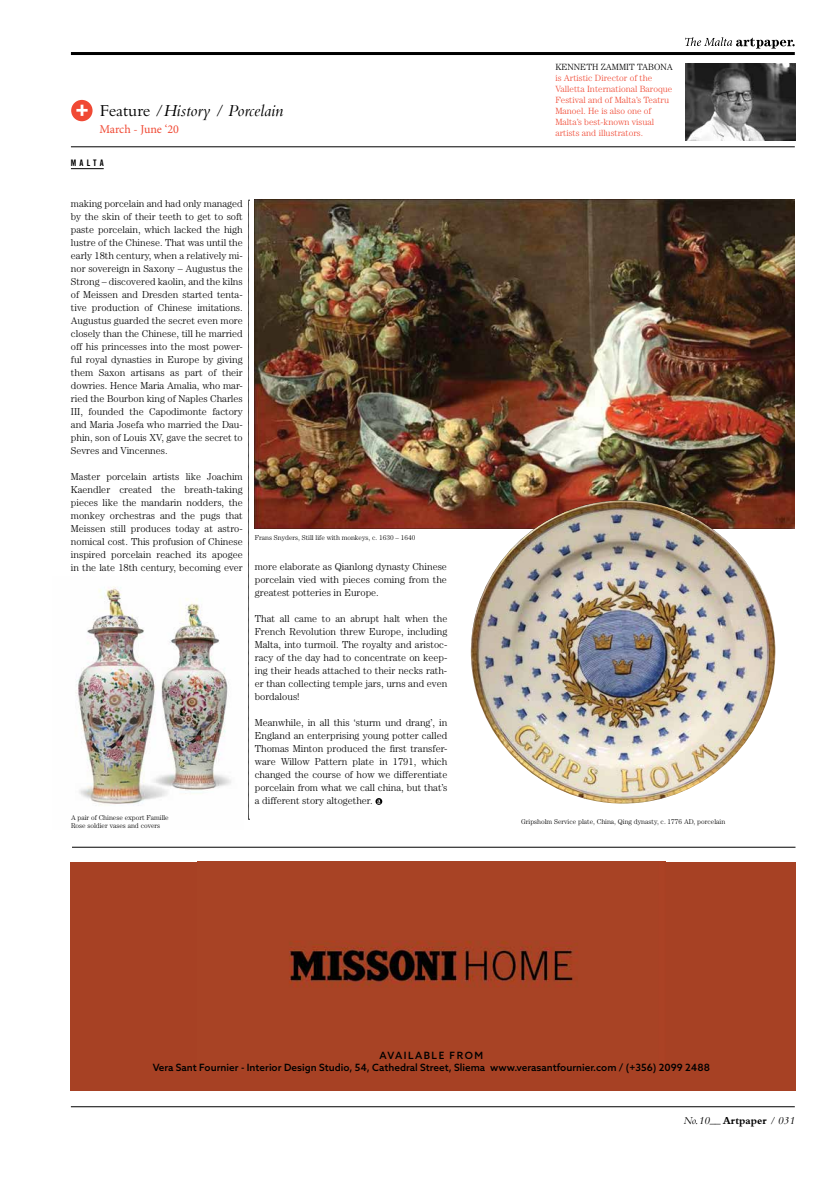
<style>
.page{position:relative;width:837px;height:1177px;background:#fff}
.page>*{position:absolute;margin:0;border:0;box-sizing:border-box;transform-origin:0 0}
.t1{font:italic 17.4px "Bembo";color:#000}
.t2{font:12px "Minion Pro";letter-spacing:-.005em;color:#f04934}
.t3{font:italic 11px "Bembo";color:#000}
.t4{font:300 10px/13px "Century Std";color:#000;text-align:justify}
.t5{font:500 10px/12px "Azo Sans";color:#000;text-align:center}
.t6{font:300 9px/11px "Century Std";color:#f04934}
.t7{font:300 9px "Century Std";color:#000}
.t8{font:9px "Trade Gothic Bold Cond Twenty";letter-spacing:.34em;color:#000}
.t9{font:300 7px/8px "Century Std";color:#000}
.s1{font-style:normal}
.s2{font-weight:700;font-style:normal}
</style>
<div class="page">
<hr style="left:71px;top:52px;width:723px;height:3px;background:#000">
<svg style="left:685px;top:37px;width:109px;height:12px"></svg>
<hr style="left:71px;top:146px;width:723px;height:1px;background:#000">
<hr style="left:71px;top:1106px;width:723px;height:1px;background:#000">
<div style="left:70px;top:861px;width:725px;height:229px;background:#a74124"></div>
<img style="left:289px;top:941px;width:289px;height:46px">
<hr style="left:72px;top:847px;width:723px;height:1px;background:#000">
<img style="left:255px;top:200px;width:539px;height:329px">
<img style="left:685px;top:64px;width:109px;height:76px">
<img style="left:470px;top:500px;width:305px;height:303px">
<hr style="left:71px;top:168px;width:33px;height:1px;background:#000">
<svg style="left:248px;top:200px;width:1px;height:620px"></svg>
<svg style="left:71px;top:100px;width:21px;height:21px"></svg>
<svg style="left:375px;top:798px;width:7px;height:6px"></svg>
<svg style="left:377px;top:799px;width:3px;height:4px"></svg>
<img style="left:75px;top:586px;width:156px;height:220px">
<h1 class="t1" style="left:100px;top:100px;width:185px"><span class="s1">Feature /</span>History / Porcelain</h1>
<p class="t2" style="left:99px;top:121px;width:81px">March - June ‘20</p>
<p class="t8" style="left:71px;top:157px;width:34px">MALTA</p>
<p class="t4" style="left:71px;top:197px;width:173px">making porcelain and had only managed by the skin of their teeth to get to soft paste porcelain, which lacked the high lustre of the Chinese. That was until the early 18th century, when a relatively mi&shy;nor sovereign in Saxony – Augustus the Strong – discovered kaolin, and the kilns of Meissen and Dresden started tenta&shy;tive production of Chinese imitations.<br>Augustus guarded the secret even more closely than the Chinese, till he married off his princesses into the most power&shy;ful royal dynasties in Europe by giving them Saxon artisans as part of their dowries. Hence Maria Amalia, who mar&shy;ried the Bourbon king of Naples Charles III, founded the Capodimonte factory and Maria Josefa who married the Dau&shy;phin, son of Louis XV, gave the secret to Sevres and Vincennes.</p>
<p class="t4" style="left:71px;top:470px;width:173px">Master porcelain artists like Joachim Kaendler created the breath-taking pieces like the mandarin nodders, the monkey orchestras and the pugs that Meissen still produces today at astro&shy;nomical cost. This profusion of Chinese inspired porcelain reached its apogee in the late 18th century, becoming ever</p>
<p class="t9" style="left:71px;top:813px;width:99px">A pair of Chinese export Famille<br>Rose soldier vases and covers</p>
<p class="t9" style="left:255px;top:534px;width:162px">Frans Snyders, Still life with monkeys, c. 1630 – 1640</p>
<p class="t4" style="left:255px;top:560px;width:194px">more elaborate as Qianlong dynasty Chinese porcelain vied with pieces coming from the greatest potteries in Europe.</p>
<p class="t4" style="left:255px;top:612px;width:194px">That all came to an abrupt halt when the French Revolution threw Europe, including Malta, into turmoil. The royalty and aristoc&shy;racy of the day had to concentrate on keep&shy;ing their heads attached to their necks rath&shy;er than collecting temple jars, urns and even bordalous!</p>
<p class="t4" style="left:255px;top:716px;width:194px">Meanwhile, in all this ‘sturm und drang’, in England an enterprising young potter called Thomas Minton produced the first transfer&shy;ware Willow Pattern plate in 1791, which changed the course of how we differentiate porcelain from what we call china, but that’s a different story altogether.</p>
<p class="t7" style="left:555px;top:61px;width:119px">KENNETH ZAMMIT TABONA</p>
<p class="t6" style="left:555px;top:72px;width:118px">is Artistic Director of the<br>Valletta International Baroque<br>Festival and of Malta’s Teatru<br>Manoel. He is also one of<br>Malta’s best-known visual artists and illustrators.</p>
<p class="t9" style="left:521px;top:817px;width:206px">Gripsholm Service plate, China, Qing dynasty, c. 1776 AD, porcelain</p>
<p class="t5" style="left:153px;top:1049px;width:558px">AVAILABLE FROM<br>Vera Sant Fournier - Interior Design Studio, 54, Cathedral Street, Sliema www.verasantfournier.com / (+356) 2099 2488</p>
<p class="t3" style="left:683px;top:1114px;width:113px">No.10__ <span class="s2">Artpaper</span> / 031</p>
</div>
